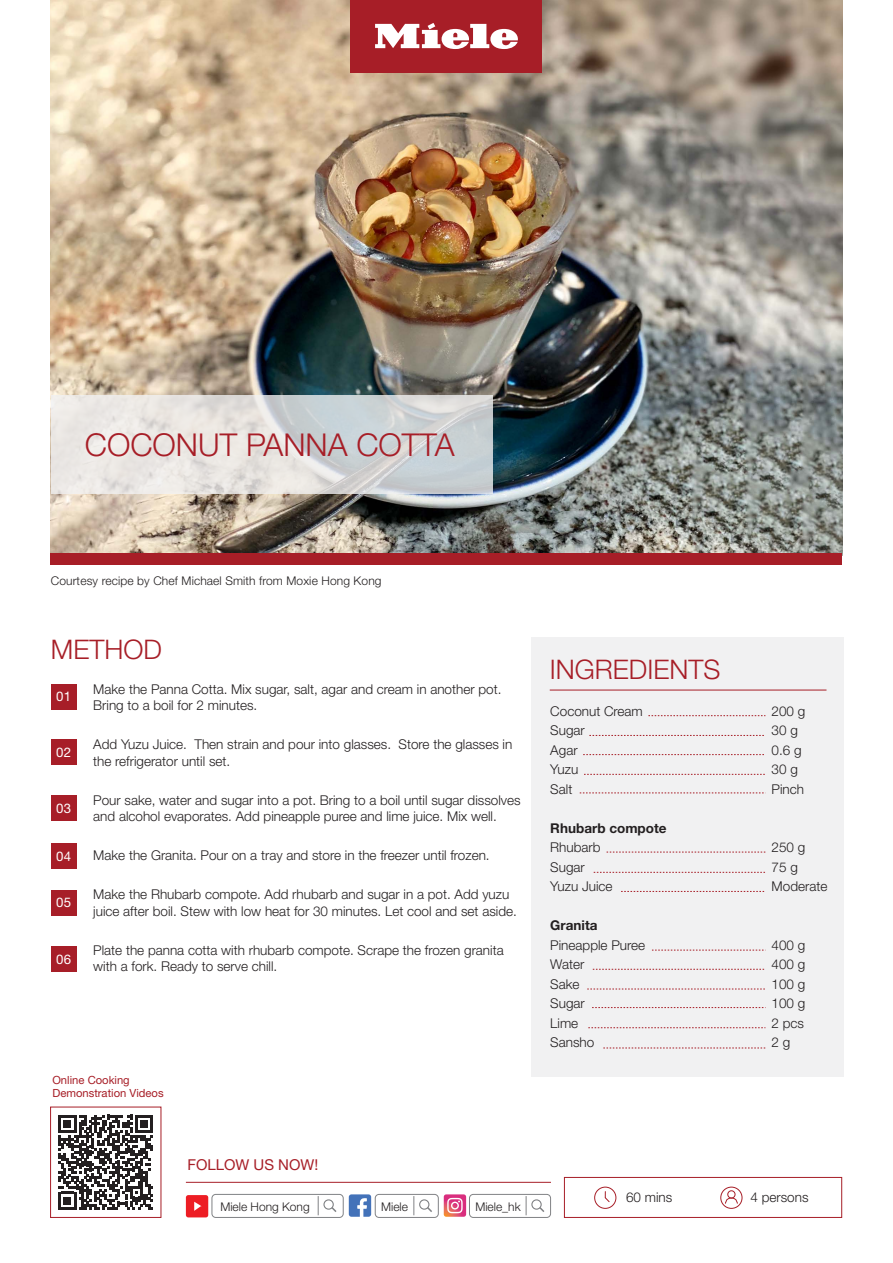
<style>
.page{position:relative;width:893px;height:1263px;background:#fff}
.page>*{position:absolute;margin:0;border:0;box-sizing:border-box;transform-origin:0 0}
.t1{font:300 31.5px "Helvetica Neue LT Std";color:#a71e27}
.t2{font:300 27px "Helvetica Neue LT Std";color:#a71e27}
.t3{font:15px "Helvetica Neue LT Std";color:#a71e27}
.t4{font:300 13.5px/16.5px "Helvetica Neue LT Std";color:#231f20}
.t5{font:700 13.5px "Helvetica Neue LT Std";color:#231f20}
.t6{font:13.2px "Helvetica Neue LT Std";letter-spacing:.025em;color:#fff}
.t7{font:300 12px "Helvetica Neue LT Std";letter-spacing:.01em;color:#231f20}
.t8{font:11.25px/13.5px "Helvetica Neue LT Std";color:#a71e27}
</style>
<div class="page">
<img style="left:51px;top:0;width:791px;height:553px">
<div style="left:351px;top:0;width:191px;height:72px;background:#a71e27"></div>
<svg style="left:375px;top:23px;width:143px;height:26px"></svg>
<div style="left:531px;top:637px;width:312px;height:440px;background:#f1f1f2"></div>
<hr style="left:550px;top:690px;width:276px;height:1px;background:#a71e27">
<hr style="left:186px;top:1182px;width:365px;height:1px;background:#a71e27">
<div style="left:50px;top:1107px;width:111px;height:111px;border:1px solid #a71e27"></div>
<svg style="left:58px;top:1115px;width:95px;height:94px"></svg>
<div style="left:212px;top:1194px;width:132px;height:24px;border:1px solid #808285;border-radius:4px"></div>
<svg style="left:318px;top:1196px;width:1px;height:19px"></svg>
<div style="left:323px;top:1199px;width:11px;height:11px;border:1px solid #808285;border-radius:50%"></div>
<svg style="left:331px;top:1207px;width:5px;height:5px"></svg>
<div style="left:186px;top:1195px;width:22px;height:22px;background:#ed1d24;border-radius:2px"></div>
<svg style="left:194px;top:1202px;width:8px;height:9px"></svg>
<svg style="left:349px;top:1194px;width:22px;height:23px"></svg>
<div style="left:375px;top:1194px;width:64px;height:24px;border:1px solid #818285;border-radius:4px"></div>
<svg style="left:413px;top:1196px;width:1px;height:19px"></svg>
<div style="left:469px;top:1194px;width:82px;height:24px;border:1px solid #818285;border-radius:4px"></div>
<svg style="left:526px;top:1196px;width:1px;height:19px"></svg>
<div style="left:531px;top:1199px;width:11px;height:11px;border:1px solid #818285;border-radius:50%"></div>
<svg style="left:539px;top:1207px;width:5px;height:5px"></svg>
<div style="left:419px;top:1199px;width:10px;height:11px;border:1px solid #818285;border-radius:50%"></div>
<svg style="left:427px;top:1207px;width:5px;height:5px"></svg>
<svg style="left:444px;top:1194px;width:22px;height:23px"></svg>
<svg style="left:51px;top:396px;width:442px;height:98px;background:#dcdcdb"></svg>
<svg style="left:648px;top:715px;width:117px;height:1px"></svg>
<svg style="left:589px;top:735px;width:175px;height:1px"></svg>
<svg style="left:583px;top:754px;width:181px;height:1px"></svg>
<svg style="left:584px;top:774px;width:181px;height:1px"></svg>
<svg style="left:580px;top:792px;width:184px;height:1px"></svg>
<svg style="left:607px;top:852px;width:158px;height:1px"></svg>
<svg style="left:594px;top:872px;width:171px;height:1px"></svg>
<svg style="left:621px;top:891px;width:144px;height:1px"></svg>
<svg style="left:652px;top:950px;width:112px;height:1px"></svg>
<svg style="left:593px;top:969px;width:172px;height:1px"></svg>
<svg style="left:587px;top:989px;width:178px;height:1px"></svg>
<svg style="left:592px;top:1007px;width:172px;height:1px"></svg>
<svg style="left:588px;top:1027px;width:177px;height:1px"></svg>
<svg style="left:603px;top:1047px;width:162px;height:1px"></svg>
<div style="left:51px;top:843px;width:26px;height:25px;background:#a71e28"></div>
<div style="left:51px;top:890px;width:26px;height:25px;background:#a71e28"></div>
<div style="left:51px;top:946px;width:26px;height:25px;background:#a71e28"></div>
<div style="left:51px;top:795px;width:26px;height:25px;background:#a71e28"></div>
<div style="left:51px;top:739px;width:26px;height:25px;background:#a71e28"></div>
<div style="left:51px;top:684px;width:26px;height:25px;background:#a71e28"></div>
<div style="left:594px;top:1187px;width:22px;height:22px;border:1px solid #a71e27;border-radius:50%"></div>
<svg style="left:604px;top:1191px;width:6px;height:12px"></svg>
<div style="left:720px;top:1187px;width:22px;height:22px;border:1px solid #a71e27;border-radius:50%"></div>
<svg style="left:725px;top:1197px;width:13px;height:7px"></svg>
<div style="left:727px;top:1190px;width:8px;height:8px;border:1px solid #a71e27;border-radius:50%"></div>
<div style="left:564px;top:1177px;width:278px;height:41px;border:1px solid #a71e27"></div>
<div style="left:51px;top:553px;width:791px;height:11px;background:#a71e27"></div>
<h1 class="t1" style="left:85px;top:425px;width:371px">COCONUT PANNA COTTA</h1>
<p class="t7" style="left:51px;top:573px;width:332px">Courtesy recipe by Chef Michael Smith from Moxie Hong Kong</p>
<h2 class="t2" style="left:51px;top:633px;width:113px">METHOD</h2>
<p class="t6" style="left:56px;top:689px;width:17px">01</p>
<p class="t6" style="left:56px;top:744px;width:17px">02</p>
<p class="t6" style="left:56px;top:800px;width:17px">03</p>
<p class="t6" style="left:56px;top:848px;width:17px">04</p>
<p class="t6" style="left:56px;top:895px;width:17px">05</p>
<p class="t6" style="left:56px;top:951px;width:17px">06</p>
<p class="t4" style="left:93px;top:680px;width:410px">Make the Panna Cotta. Mix sugar, salt, agar and cream in another pot.<br>Bring to a boil for 2 minutes.</p>
<p class="t4" style="left:93px;top:736px;width:421px">Add Yuzu Juice. Then strain and pour into glasses. Store the glasses in the refrigerator until set.</p>
<p class="t4" style="left:93px;top:791px;width:429px">Pour sake, water and sugar into a pot. Bring to a boil until sugar dissolves and alcohol evaporates. Add pineapple puree and lime juice. Mix well.</p>
<p class="t4" style="left:93px;top:847px;width:398px">Make the Granita. Pour on a tray and store in the freezer until frozen.</p>
<p class="t4" style="left:93px;top:886px;width:425px">Make the Rhubarb compote. Add rhubarb and sugar in a pot. Add yuzu juice after boil. Stew with low heat for 30 minutes. Let cool and set aside.</p>
<p class="t4" style="left:93px;top:941px;width:412px">Plate the panna cotta with rhubarb compote. Scrape the frozen granita with a fork. Ready to serve chill.</p>
<p class="t8" style="left:52px;top:1073px;width:113px">Online Cooking<br>Demonstration Videos</p>
<p class="t3" style="left:187px;top:1155px;width:132px">FOLLOW US NOW!</p>
<p class="t7" style="left:220px;top:1199px;width:91px">Miele Hong Kong</p>
<p class="t7" style="left:381px;top:1199px;width:28px">Miele</p>
<p class="t7" style="left:475px;top:1199px;width:47px">Miele_hk</p>
<h2 class="t2" style="left:550px;top:653px;width:172px">INGREDIENTS</h2>
<p class="t4" style="left:550px;top:702px;width:94px">Coconut Cream</p>
<p class="t4" style="left:772px;top:702px;width:35px">200 g</p>
<p class="t4" style="left:550px;top:722px;width:36px">Sugar</p>
<p class="t4" style="left:772px;top:722px;width:28px">30 g</p>
<p class="t4" style="left:550px;top:741px;width:29px">Agar</p>
<p class="t4" style="left:772px;top:741px;width:32px">0.6 g</p>
<p class="t4" style="left:550px;top:761px;width:29px">Yuzu</p>
<p class="t4" style="left:772px;top:761px;width:28px">30 g</p>
<p class="t4" style="left:550px;top:780px;width:24px">Salt</p>
<p class="t4" style="left:772px;top:780px;width:34px">Pinch</p>
<p class="t5" style="left:550px;top:819px;width:118px">Rhubarb compote</p>
<p class="t4" style="left:550px;top:839px;width:52px">Rhubarb</p>
<p class="t4" style="left:772px;top:839px;width:35px">250 g</p>
<p class="t4" style="left:550px;top:858px;width:36px">Sugar</p>
<p class="t4" style="left:772px;top:858px;width:28px">75 g</p>
<p class="t4" style="left:550px;top:878px;width:64px">Yuzu Juice</p>
<p class="t4" style="left:772px;top:878px;width:57px">Moderate</p>
<p class="t5" style="left:550px;top:917px;width:49px">Granita</p>
<p class="t4" style="left:550px;top:936px;width:96px">Pineapple Puree</p>
<p class="t4" style="left:772px;top:936px;width:35px">400 g</p>
<p class="t4" style="left:550px;top:956px;width:36px">Water</p>
<p class="t4" style="left:772px;top:956px;width:35px">400 g</p>
<p class="t4" style="left:550px;top:975px;width:31px">Sake</p>
<p class="t4" style="left:772px;top:975px;width:35px">100 g</p>
<p class="t4" style="left:550px;top:995px;width:36px">Sugar</p>
<p class="t4" style="left:772px;top:995px;width:35px">100 g</p>
<p class="t4" style="left:550px;top:1014px;width:29px">Lime</p>
<p class="t4" style="left:772px;top:1014px;width:34px">2 pcs</p>
<p class="t4" style="left:550px;top:1034px;width:46px">Sansho</p>
<p class="t4" style="left:772px;top:1034px;width:20px">2 g</p>
<p class="t4" style="left:626px;top:1189px;width:48px">60 mins</p>
<p class="t4" style="left:750px;top:1189px;width:60px">4 persons</p>
</div>
